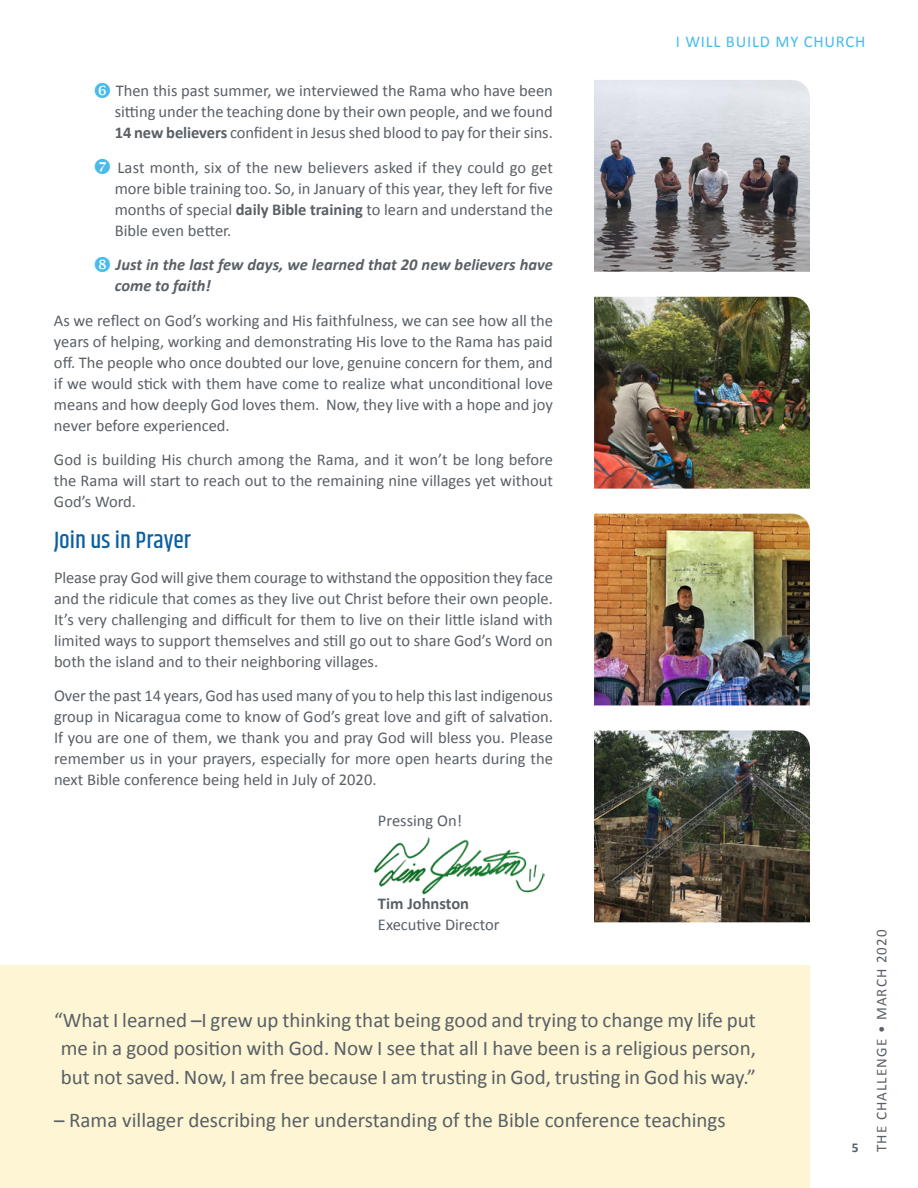
<style>
.page{position:relative;width:918px;height:1188px;background:#fff}
.page>*{position:absolute;margin:0;border:0;box-sizing:border-box;transform-origin:0 0}
.t1{font:500 24px "Khand";color:#0b5fa1}
.t2{font:21px/28.5px "Calibri";color:#596066;text-align:center}
.t3{font:16.5px/21px "Calibri";color:#596066;text-align:justify}
.t4{font:italic 700 16.5px/21px "Calibri";color:#596066}
.t5{font:16.5px "Calibri";letter-spacing:.05em;color:#47bbe9}
.t6{font:700 16.5px "Calibri";color:#596066}
.t7{font:15px "Calibri";letter-spacing:.075em;color:#596066}
.t8{font:700 13.5px "Calibri";color:#596066}
.s1{font-weight:700}
</style>
<div class="page">
<div style="left:0;top:966px;width:810px;height:222px;background:#fdf5d3"></div>
<img style="left:594px;top:80px;width:216px;height:192px">
<img style="left:594px;top:297px;width:216px;height:192px">
<img style="left:594px;top:514px;width:216px;height:191px">
<hr style="left:0;top:300px;width:1px;height:106px;background:#000">
<img style="left:374px;top:837px;width:170px;height:57px">
<img style="left:594px;top:731px;width:216px;height:191px">
<p class="t3" style="left:115px;top:79px;width:440px">Then this past summer, we interviewed the Rama who have been sitting under the teaching done by their own people, and we found <span class="s1">14 new believers</span> confident in Jesus shed blood to pay for their sins.</p>
<p class="t3" style="left:115px;top:156px;width:440px">Last month, six of the new believers asked if they could go get more bible training too. So, in January of this year, they left for five months of special <span class="s1">daily Bible training</span> to learn and understand the Bible even better.</p>
<p class="t4" style="left:115px;top:254px;width:440px">Just in the last few days, we learned that 20 new believers have come to faith!</p>
<p class="t3" style="left:54px;top:309px;width:500px">As we reflect on God’s working and His faithfulness, we can see how all the years of helping, working and demonstrating His love to the Rama has paid off. The people who once doubted our love, genuine concern for them, and if we would stick with them have come to realize what unconditional love means and how deeply God loves them. Now, they live with a hope and joy never before experienced.</p>
<p class="t3" style="left:54px;top:448px;width:500px">God is building His church among the Rama, and it won’t be long before the Rama will start to reach out to the remaining nine villages yet without God’s Word.</p>
<h1 class="t1" style="left:54px;top:525px;width:138px">Join us in Prayer</h1>
<p class="t3" style="left:54px;top:566px;width:500px">Please pray God will give them courage to withstand the opposition they face and the ridicule that comes as they live out Christ before their own people.<br>It’s very challenging and difficult for them to live on their little island with limited ways to support themselves and still go out to share God’s Word on both the island and to their neighboring villages.</p>
<p class="t3" style="left:54px;top:684px;width:500px">Over the past 14 years, God has used many of you to help this last indigenous group in Nicaragua come to know of God’s great love and gift of salvation.<br>If you are one of them, we thank you and pray God will bless you. Please remember us in your prayers, especially for more open hearts during the next Bible conference being held in July of 2020.</p>
<p class="t3" style="left:378px;top:810px;width:86px">Pressing On!</p>
<p class="t5" style="left:676px;top:31px;width:191px">I WILL BUILD MY CHURCH</p>
<p class="t6" style="left:378px;top:893px;width:93px">Tim Johnston</p>
<p class="t3" style="left:378px;top:913px;width:123px">Executive Director</p>
<p class="t2" style="left:54px;top:1004px;width:703px">“What I learned –I grew up thinking that being good and trying to change my life put me in a good position with God. Now I see that all I have been is a religious person, but not saved. Now, I am free because I am trusting in God, trusting in God his way.”</p>
<p class="t2" style="left:54px;top:1105px;width:673px">– Rama villager describing her understanding of the Bible conference teachings</p>
<p class="t8" style="left:852px;top:1139px;width:8px">5</p>
<p class="t7" style="left:872px;top:1152px;width:224px;rotate:-90deg">THE CHALLENGE • MARCH 2020</p>
</div>
